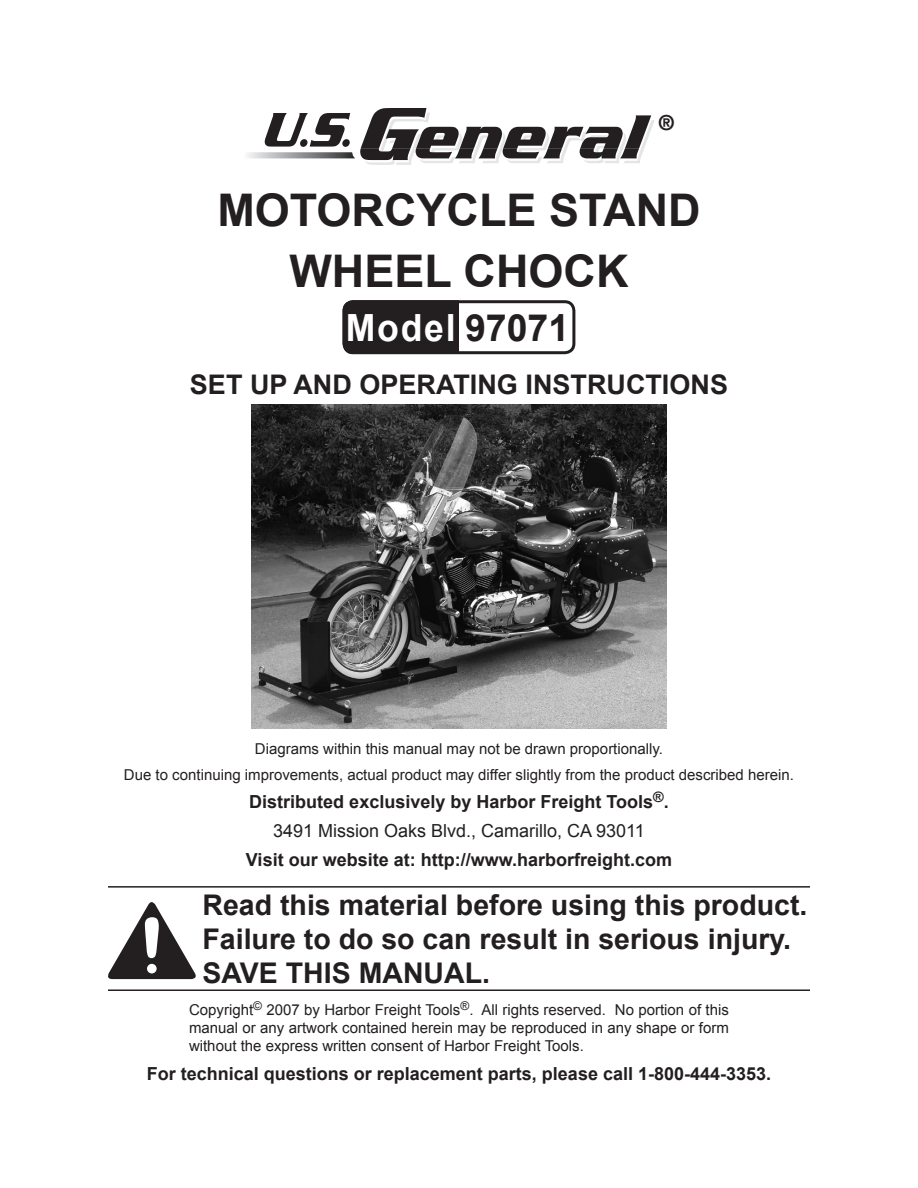
<style>
.page{position:relative;width:918px;height:1188px;background:#fff}
.page>*{position:absolute;margin:0;border:0;box-sizing:border-box;transform-origin:0 0}
.t1{font:700 45px "Arial";color:#231f20}
.t2{font:700 37.5px "Arial";color:#fff;scale:.95 1}
.t3{font:700 28.5px/34.2px "Arial";color:#231f20}
.t4{font:700 27px "Arial";color:#231f20}
.t5{font:700 20.7px "Helvetica";color:#231f20;scale:.96 1}
.t6{font:700 18px "Arial";color:#231f20}
.t7{font:18px "Arial";color:#231f20}
.t8{font:15px/18px "Arial";color:#231f20;text-align:justify}
.s1{color:#231f20}
</style>
<div class="page">
<hr style="left:108px;top:886px;width:702px;height:2px;background:#231f20">
<hr style="left:108px;top:989px;width:702px;height:2px;background:#231f20">
<svg style="left:247px;top:108px;width:408px;height:57px"></svg>
<div style="left:343px;top:300px;width:116px;height:54px;background:#231f20"></div>
<div style="left:343px;top:300px;width:232px;height:54px;border:3px solid #231f20;border-radius:9px"></div>
<img style="left:252px;top:405px;width:414px;height:324px">
<svg style="left:108px;top:902px;width:88px;height:77px"></svg>
<p class="t5" style="left:659px;top:110px;width:17px">®</p>
<p class="t1" style="left:217px;top:181px;width:485px">Motorcycle stand</p>
<p class="t1" style="left:289px;top:242px;width:341px">Wheel chock</p>
<p class="t2" style="left:346px;top:303px;width:237px">Model <span class="s1">97071</span></p>
<p class="t4" style="left:190px;top:367px;width:540px">Set up And Operating Instructions</p>
<p class="t8" style="left:255px;top:740px;width:410px">Diagrams within this manual may not be drawn proportionally.</p>
<p class="t8" style="left:124px;top:765px;width:672px">Due to continuing improvements, actual product may differ slightly from the product described herein.</p>
<p class="t6" style="left:249px;top:790px;width:421px">Distributed exclusively by Harbor Freight Tools<sup>®</sup>.</p>
<p class="t7" style="left:273px;top:819px;width:373px">3491 Mission Oaks Blvd., Camarillo, CA 93011</p>
<p class="t6" style="left:246px;top:848px;width:428px">Visit our website at: http://www.harborfreight.com</p>
<p class="t3" style="left:202px;top:888px;width:606px">Read this material before using this product.<br>Failure to do so can result in serious injury.<br>Save this manual.</p>
<p class="t8" style="left:189px;top:1001px;width:541px">Copyright<sup>©</sup> 2007 by Harbor Freight Tools<sup>®</sup>. All rights reserved. No portion of this manual or any artwork contained herein may be reproduced in any shape or form without the express written consent of Harbor Freight Tools.</p>
<p class="t6" style="left:147px;top:1062px;width:626px">For technical questions or replacement parts, please call 1-800-444-3353.</p>
</div>
